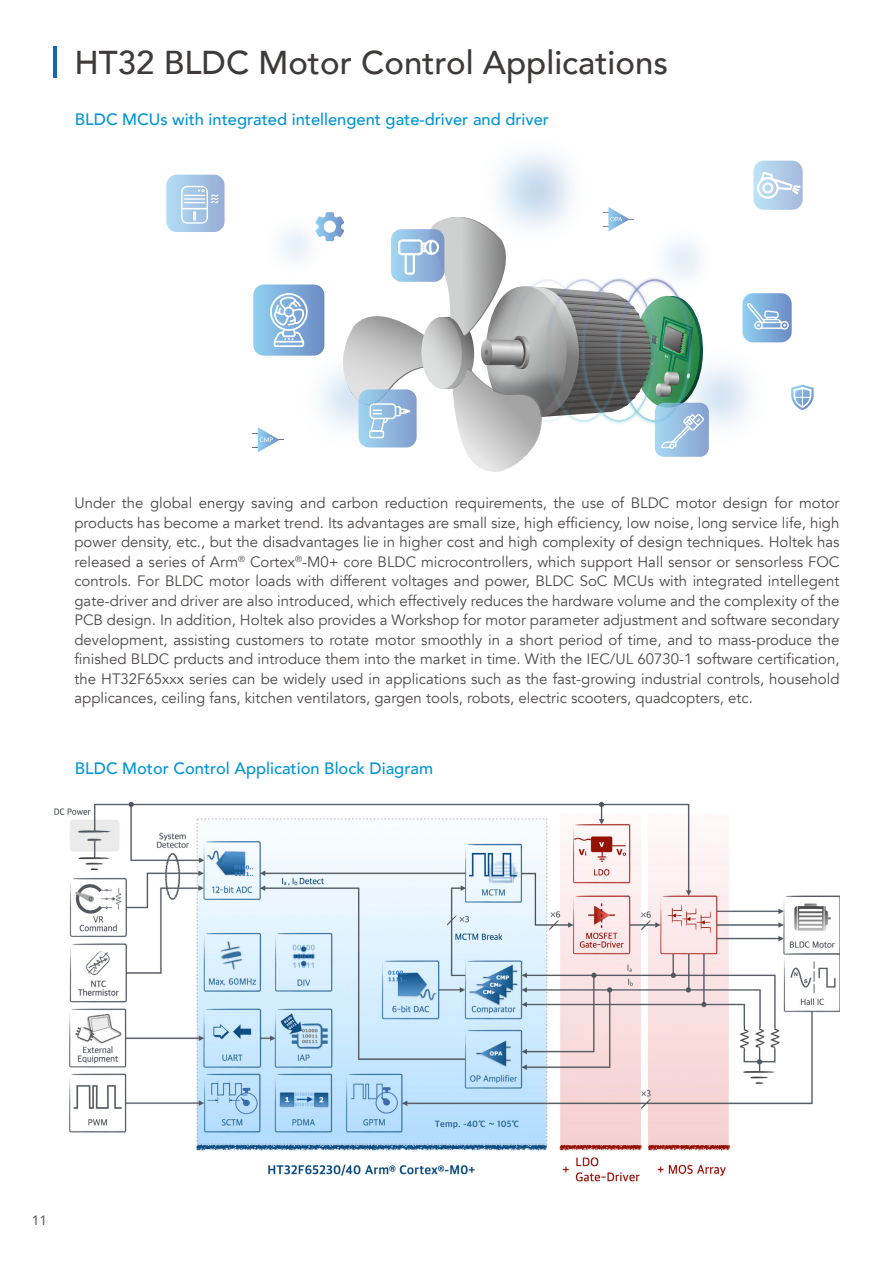
<style>
.page{position:relative;width:893px;height:1263px;background:#fff}
.page>*{position:absolute;margin:0;border:0;box-sizing:border-box;transform-origin:0 0}
.t1{font:500 33px "Avenir";color:#3e3a39}
.t2{font:500 16.5px "Avenir";color:#0295d5}
.t3{font:15px/19.5px "Avenir";color:#4c4948;text-align:justify}
.t4{font:13.5px "Avenir";color:#595757}
</style>
<div class="page">
<hr style="left:53px;top:46px;width:4px;height:31px;background:#1368b0">
<img style="left:746px;top:342px;width:38px;height:70px">
<svg style="left:791px;top:385px;width:23px;height:25px"></svg>
<svg style="left:166px;top:175px;width:59px;height:57px;background:#a8c9e7"></svg>
<svg style="left:181px;top:186px;width:37px;height:38px"></svg>
<div style="left:655px;top:403px;width:54px;height:54px;background:#89a3d2;border-radius:9px"></div>
<div style="left:753px;top:161px;width:50px;height:49px;background:linear-gradient(to right,#bde3f7,#a6b9dc);border-radius:11px"></div>
<svg style="left:757px;top:170px;width:44px;height:29px"></svg>
<svg style="left:742px;top:293px;width:50px;height:49px;background:#93bbe1"></svg>
<svg style="left:253px;top:203px;width:451px;height:269px"></svg>
<img style="left:55px;top:801px;width:783px;height:381px">
<h1 class="t1" style="left:74px;top:34px;width:595px">HT32 BLDC Motor Control Applications</h1>
<p class="t2" style="left:75px;top:105px;width:476px">BLDC MCUs with integrated intellengent gate-driver and driver</p>
<p class="t3" style="left:74px;top:494px;width:767px">Under the global energy saving and carbon reduction requirements, the use of BLDC motor design for motor products has become a market trend. Its advantages are small size, high efficiency, low noise, long service life, high power density, etc., but the disadvantages lie in higher cost and high complexity of design techniques. Holtek has released a series of Arm<sup>®</sup> Cortex<sup>®</sup>-M0+ core BLDC microcontrollers, which support Hall sensor or sensorless FOC controls. For BLDC motor loads with different voltages and power, BLDC SoC MCUs with integrated intellegent gate-driver and driver are also introduced, which effectively reduces the hardware volume and the complexity of the PCB design. In addition, Holtek also provides a Workshop for motor parameter adjustment and software secondary development, assisting customers to rotate motor smoothly in a short period of time, and to mass-produce the finished BLDC prducts and introduce them into the market in time. With the IEC/UL 60730-1 software certification, the HT32F65xxx series can be widely used in applications such as the fast-growing industrial controls, household applicances, ceiling fans, kitchen ventilators, gargen tools, robots, electric scooters, quadcopters, etc.</p>
<p class="t2" style="left:75px;top:753px;width:360px">BLDC Motor Control Application Block Diagram</p>
<p class="t4" style="left:32px;top:1209px;width:17px">11</p>
</div>
